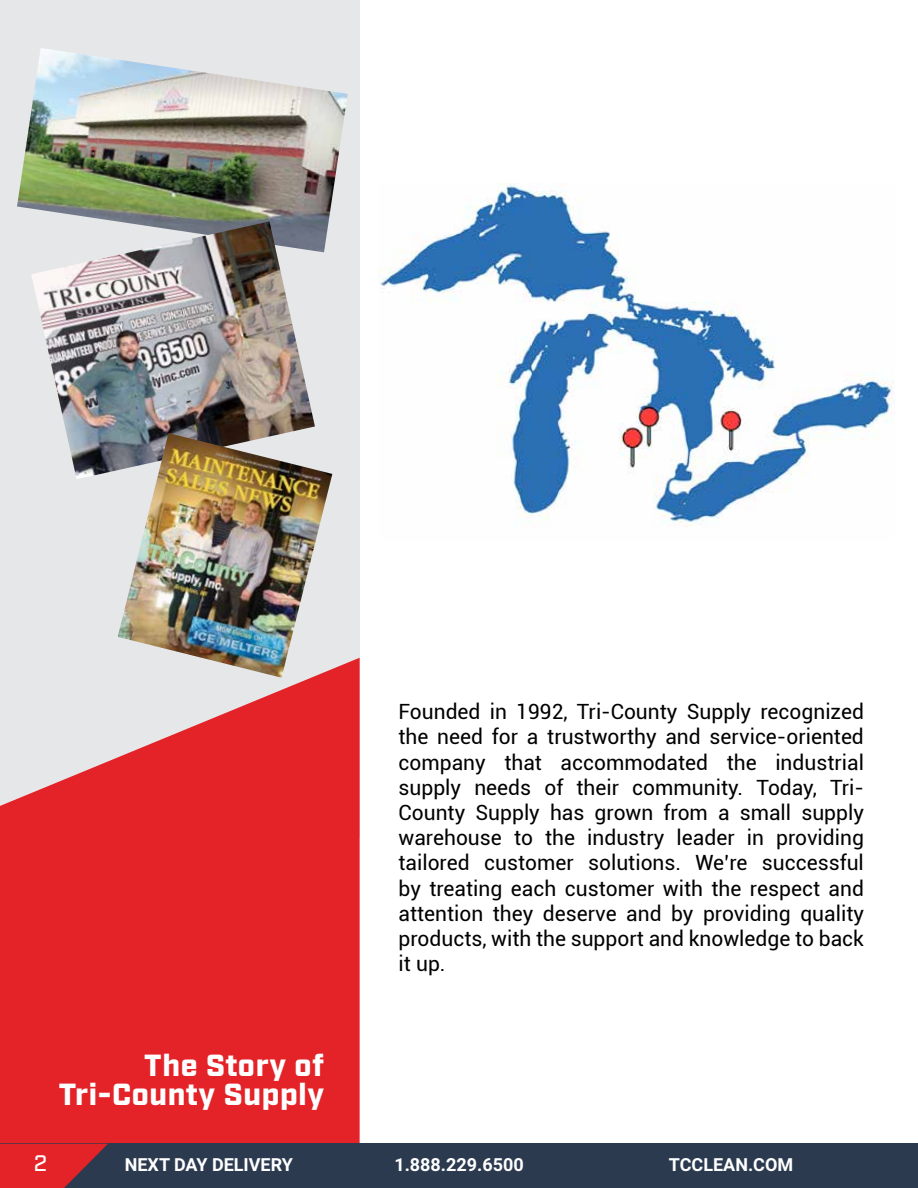
<style>
.page{position:relative;width:918px;height:1188px;background:#fff}
.page>*{position:absolute;margin:0;border:0;box-sizing:border-box;transform-origin:0 0}
.t1{font:900 30.45px/28.5px "Industry";letter-spacing:.02em;color:#fff;text-align:right}
.t2{font:500 22.5px "Industry";color:#fff}
.t3{font:21px/25.2px "Roboto";color:#000;text-align:justify}
.t4{font:700 18px "Roboto";color:#fff}
</style>
<div class="page">
<div style="left:0;top:0;width:360px;height:837px;background:#e6e7e8"></div>
<svg style="left:0;top:658px;width:360px;height:486px;background:#e33c41"></svg>
<div style="left:0;top:1144px;width:918px;height:44px;background:#2c3a50"></div>
<svg style="left:0;top:1144px;width:108px;height:44px"></svg>
<img style="left:379px;top:184px;width:515px;height:343px">
<img style="left:17px;top:48px;width:331px;height:204px">
<img style="left:31px;top:221px;width:284px;height:258px">
<img style="left:118px;top:433px;width:214px;height:245px">
<h1 class="t1" style="left:59px;top:1053px;width:267px">The Story of<br>Tri-County Supply</h1>
<p class="t3" style="left:399px;top:698px;width:467px">Founded in 1992, Tri-County Supply recognized the need for a trustworthy and service-oriented company that accommodated the industrial supply needs of their community. Today, Tri-County Supply has grown from a small supply warehouse to the industry leader in providing tailored customer solutions. We’re successful by treating each customer with the respect and attention they deserve and by providing quality products, with the support and knowledge to back it up.</p>
<p class="t2" style="left:34px;top:1150px;width:15px">2</p>
<p class="t4" style="left:125px;top:1152px;width:170px">NEXT DAY DELIVERY</p>
<p class="t4" style="left:394px;top:1152px;width:131px">1.888.229.6500</p>
<p class="t4" style="left:669px;top:1152px;width:126px">TCCLEAN.COM</p>
</div>
